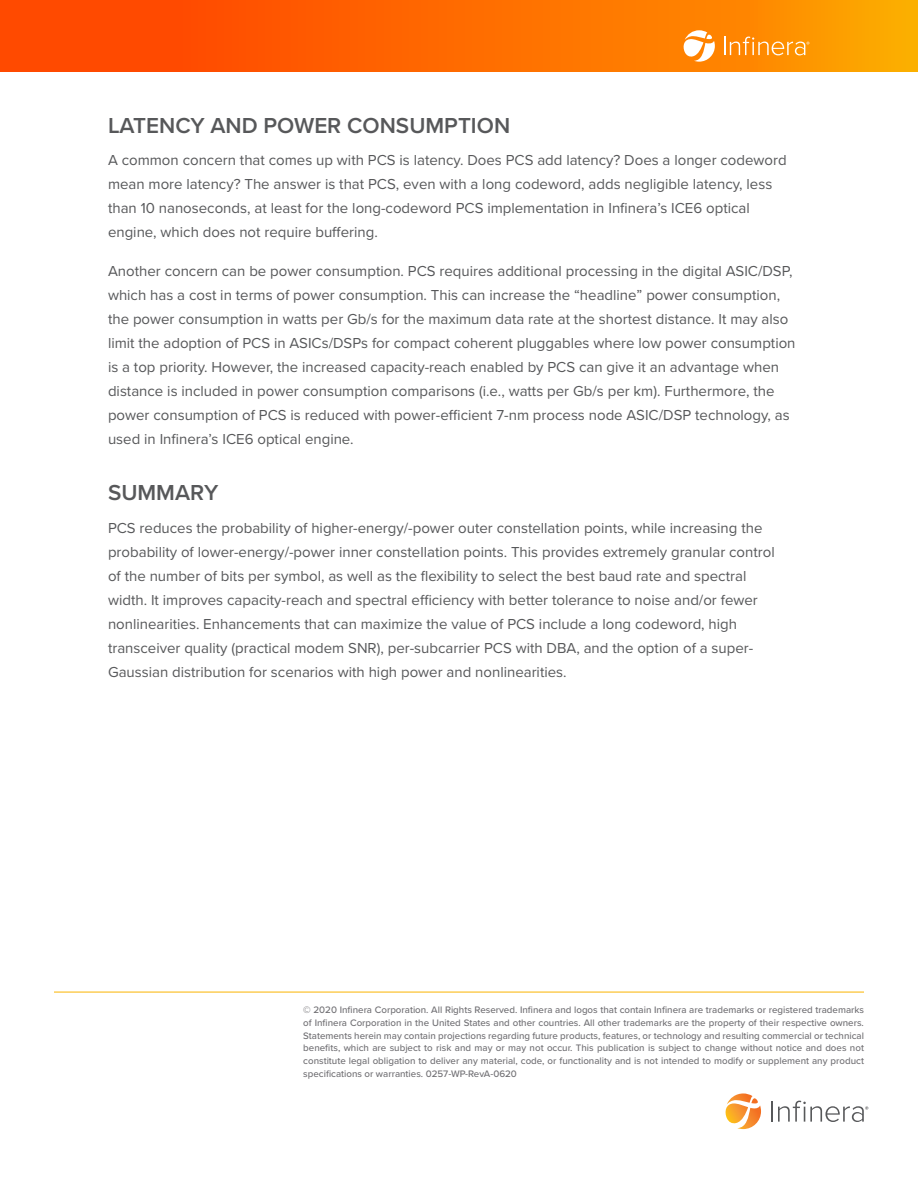
<style>
.page{position:relative;width:918px;height:1188px;background:#fff}
.page>*{position:absolute;margin:0;border:0;box-sizing:border-box;transform-origin:0 0}
.Body_Header{font:600 22.5px "Proxima Nova";color:#57585a}
.Body_Text{font:15px/24px "Proxima Nova";color:#57585a}
.PB_Text{font:500 9.75px/12.8px "Proxima Nova";color:#717074;text-align:justify}
</style>
<div class="page">
<hr style="left:54px;top:992px;width:810px;height:1px;background:#fbb400">
<svg style="left:725px;top:1093px;width:36px;height:36px"></svg>
<hr style="left:771px;top:1101px;width:2px;height:21px;background:#57585a">
<svg style="left:778px;top:1101px;width:90px;height:21px"></svg>
<svg style="left:0;top:0;width:918px;height:72px;background:#fe6b00"></svg>
<svg style="left:682px;top:30px;width:33px;height:32px"></svg>
<svg style="left:724px;top:37px;width:85px;height:18px;background:#fea335"></svg>
<p class="Body_Header" style="left:108px;top:108px;width:404px">LATENCY AND POWER CONSUMPTION</p>
<p class="Body_Text" style="left:108px;top:148px;width:680px">A common concern that comes up with PCS is latency. Does PCS add latency? Does a longer codeword mean more latency? The answer is that PCS, even with a long codeword, adds negligible latency, less than 10 nanoseconds, at least for the long-codeword PCS implementation in Infinera’s ICE6 optical engine, which does not require buffering.</p>
<p class="Body_Text" style="left:108px;top:259px;width:689px">Another concern can be power consumption. PCS requires additional processing in the digital ASIC/DSP, which has a cost in terms of power consumption. This can increase the “headline” power consumption, the power consumption in watts per Gb/s for the maximum data rate at the shortest distance. It may also limit the adoption of PCS in ASICs/DSPs for compact coherent pluggables where low power consumption is a top priority. However, the increased capacity-reach enabled by PCS can give it an advantage when distance is included in power consumption comparisons (i.e., watts per Gb/s per km). Furthermore, the power consumption of PCS is reduced with power-efficient 7-nm process node ASIC/DSP technology, as used in Infinera’s ICE6 optical engine.</p>
<p class="Body_Header" style="left:108px;top:476px;width:112px">SUMMARY</p>
<p class="Body_Text" style="left:108px;top:515px;width:668px">PCS reduces the probability of higher-energy/-power outer constellation points, while increasing the probability of lower-energy/-power inner constellation points. This provides extremely granular control of the number of bits per symbol, as well as the flexibility to select the best baud rate and spectral width. It improves capacity-reach and spectral efficiency with better tolerance to noise and/or fewer nonlinearities. Enhancements that can maximize the value of PCS include a long codeword, high transceiver quality (practical modem SNR), per-subcarrier PCS with DBA, and the option of a super-Gaussian distribution for scenarios with high power and nonlinearities.</p>
<p class="PB_Text" style="left:303px;top:1003px;width:562px">© 2020 Infinera Corporation. All Rights Reserved. Infinera and logos that contain Infinera are trademarks or registered trademarks of Infinera Corporation in the United States and other countries. All other trademarks are the property of their respective owners.<br>Statements herein may contain projections regarding future products, features, or technology and resulting commercial or technical benefits, which are subject to risk and may or may not occur. This publication is subject to change without notice and does not constitute legal obligation to deliver any material, code, or functionality and is not intended to modify or supplement any product specifications or warranties. 0257-WP-RevA-0620</p>
</div>
